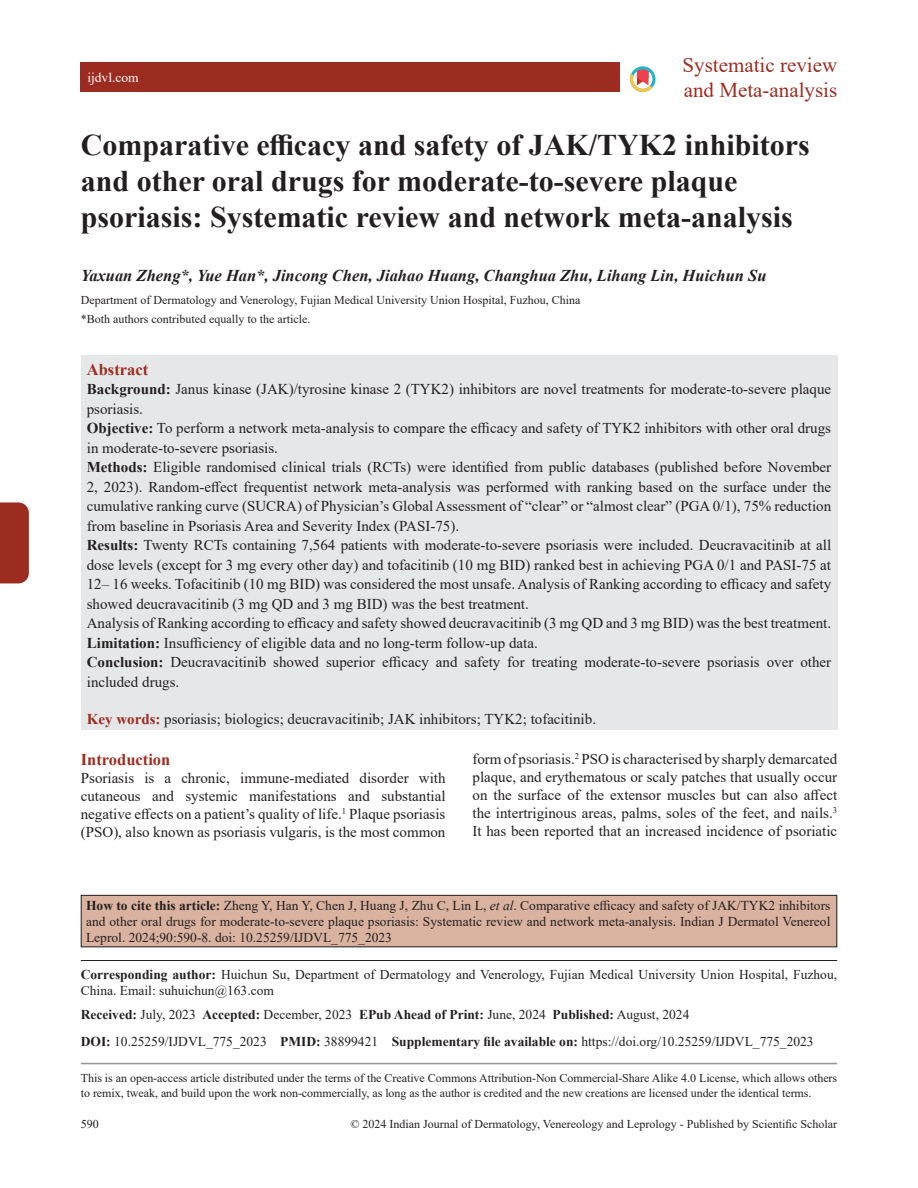
<style>
.page{position:relative;width:918px;height:1188px;background:#fff}
.page>*{position:absolute;margin:0;border:0;box-sizing:border-box;transform-origin:0 0}
.title-text{font:700 30px/36px "Times New Roman";color:#231f20}
.suptit{font:21px/25.2px "Times New Roman";color:#9d2c20}
.aut-grp{font:italic 700 16.5px "Times New Roman";color:#231f20}
.heading1{font:700 16.5px "Times New Roman";color:#9d2c20}
.abs_title{font:700 16.5px "Times New Roman";color:#9d2c20}
.abs_para_mid{font:15px/19.5px "Times New Roman";color:#231f20;text-align:justify}
.para_firstDropCaps{font:15px/18px "Times New Roman";color:#231f20;text-align:justify}
.abs_para_last{font:15px/19.5px "Times New Roman";color:#231f20}
.abs_para_first{font:15px/19.5px "Times New Roman";color:#231f20}
.keywordset{font:15px "Times New Roman";color:#231f20}
.citation_para{font:13.5px/16.2px "Times New Roman";color:#231f20;text-align:justify}
.cores-author{font:13.5px/16.2px "Times New Roman";color:#231f20}
.article_info{font:13.5px "Times New Roman";color:#231f20}
.article_info-2{font:700 13.5px "Times New Roman";color:#231f20}
.t1{font:13.5px "Times New Roman";color:#fff}
.aut-aff_first_last{font:12px/15px "Times New Roman";letter-spacing:-.005em;color:#231f20}
.s1{font-weight:700}
.s2{font-weight:700;color:#9d2c20}
.s3{font-style:italic}
.s4{font-weight:400}
</style>
<div class="page">
<div style="left:0;top:502px;width:29px;height:81px;background:#9d2c20"></div>
<div style="left:81px;top:62px;width:539px;height:30px;background:#9d2c20"></div>
<hr style="left:81px;top:1063px;width:756px;height:1px;background:#939598">
<svg style="left:630px;top:66px;width:25px;height:26px"></svg>
<div style="left:81px;top:895px;width:756px;height:52px;background:#dab2a0"></div>
<div style="left:81px;top:895px;width:756px;height:52px;border:1px solid #231f20"></div>
<hr style="left:81px;top:960px;width:756px;height:1px;background:#231f20">
<div style="left:81px;top:356px;width:756px;height:374px;background:#e6e7e9"></div>
<p class="suptit" style="left:683px;top:51px;width:156px">Systematic review and Meta-analysis</p>
<p class="title-text" style="left:81px;top:126px;width:730px">Comparative efficacy and safety of JAK/TYK2 inhibitors and other oral drugs for moderate-to-severe plaque psoriasis: Systematic review and network meta-analysis</p>
<p class="aut-grp" style="left:81px;top:264px;width:687px">Yaxuan Zheng*, Yue Han*, Jincong Chen, Jiahao Huang, Changhua Zhu, Lihang Lin, Huichun Su</p>
<p class="aut-aff_first_last" style="left:81px;top:292px;width:501px">Department of Dermatology and Venerology, Fujian Medical University Union Hospital, Fuzhou, China</p>
<p class="aut-aff_first_last" style="left:81px;top:311px;width:231px">*Both authors contributed equally to the article.</p>
<p class="t1" style="left:87px;top:68px;width:53px">ijdvl.com</p>
<p class="abs_title" style="left:87px;top:358px;width:63px">Abstract</p>
<p class="abs_para_first" style="left:87px;top:379px;width:746px"><span class="s1">Background:</span> Janus kinase (JAK)/tyrosine kinase 2 (TYK2) inhibitors are novel treatments for moderate-to-severe plaque psoriasis.</p>
<p class="abs_para_mid" style="left:87px;top:418px;width:746px"><span class="s1">Objective:</span> To perform a network meta-analysis to compare the efficacy and safety of TYK2 inhibitors with other oral drugs in moderate-to-severe psoriasis.</p>
<p class="abs_para_mid" style="left:87px;top:457px;width:746px"><span class="s1">Methods:</span> Eligible randomised clinical trials (RCTs) were identified from public databases (published before November 2, 2023). Random-effect frequentist network meta-analysis was performed with ranking based on the surface under the cumulative ranking curve (SUCRA) of Physician’s Global Assessment of “clear” or “almost clear” (PGA 0/1), 75% reduction from baseline in Psoriasis Area and Severity Index (PASI-75).</p>
<p class="abs_para_mid" style="left:87px;top:535px;width:746px"><span class="s1">Results:</span> Twenty RCTs containing 7,564 patients with moderate-to-severe psoriasis were included. Deucravacitinib at all dose levels (except for 3 mg every other day) and tofacitinib (10 mg BID) ranked best in achieving PGA 0/1 and PASI-75 at 12– 16 weeks. Tofacitinib (10 mg BID) was considered the most unsafe. Analysis of Ranking according to efficacy and safety showed deucravacitinib (3 mg QD and 3 mg BID) was the best treatment.</p>
<p class="abs_para_mid" style="left:87px;top:613px;width:746px">Analysis of Ranking according to efficacy and safety showed deucravacitinib (3 mg QD and 3 mg BID) was the best treatment.</p>
<p class="abs_para_mid" style="left:87px;top:633px;width:452px"><span class="s1">Limitation:</span> Insufficiency of eligible data and no long-term follow-up data.</p>
<p class="abs_para_last" style="left:87px;top:652px;width:746px"><span class="s1">Conclusion:</span> Deucravacitinib showed superior efficacy and safety for treating moderate-to-severe psoriasis over other included drugs.</p>
<p class="keywordset" style="left:87px;top:708px;width:511px"><span class="s2">Key words:</span> psoriasis; biologics; deucravacitinib; JAK inhibitors; TYK2; tofacitinib.</p>
<p class="heading1" style="left:81px;top:747px;width:91px">Introduction</p>
<p class="para_firstDropCaps" style="left:81px;top:768px;width:366px">Psoriasis is a chronic, immune-mediated disorder with cutaneous and systemic manifestations and substantial negative effects on a patient’s quality of life.<sup>1</sup> Plaque psoriasis (PSO), also known as psoriasis vulgaris, is the most common</p>
<p class="para_firstDropCaps" style="left:472px;top:750px;width:366px">form of psoriasis.<sup>2</sup> PSO is characterised by sharply demarcated plaque, and erythematous or scaly patches that usually occur on the surface of the extensor muscles but can also affect the intertriginous areas, palms, soles of the feet, and nails.<sup>3<br></sup>It has been reported that an increased incidence of psoriatic</p>
<p class="citation_para" style="left:86px;top:897px;width:746px"><span class="s1">How to cite this article:</span> Zheng Y, Han Y, Chen J, Huang J, Zhu C, Lin L, <span class="s3">et al</span>. Comparative efficacy and safety of JAK/TYK2 inhibitors and other oral drugs for moderate-to-severe plaque psoriasis: Systematic review and network meta-analysis. Indian J Dermatol Venereol Leprol. 2024;90:590-8. doi: 10.25259/IJDVL_775_2023</p>
<p class="cores-author" style="left:81px;top:966px;width:758px"><span class="s1">Corresponding author:</span> Huichun Su, Department of Dermatology and Venerology, Fujian Medical University Union Hospital, Fuzhou,<br>China. Email: suhuichun@163.com</p>
<p class="article_info-2" style="left:81px;top:1005px;width:610px">Received: <span class="s4">July, 2023</span> Accepted: <span class="s4">December, 2023</span> EPub Ahead of Print: <span class="s4">June, 2024</span> Published: <span class="s4">August, 2024</span></p>
<p class="article_info" style="left:81px;top:1031px;width:734px"><span class="s1">DOI:</span> 10.25259/IJDVL_775_2023 <span class="s1">PMID:</span> 38899421 <span class="s1">Supplementary file available on:</span> https://doi.org/10.25259/IJDVL_775_2023</p>
<p class="aut-aff_first_last" style="left:81px;top:1070px;width:758px">This is an open-access article distributed under the terms of the Creative Commons Attribution-Non Commercial-Share Alike 4.0 License, which allows others to remix, tweak, and build upon the work non-commercially, as long as the author is credited and the new creations are licensed under the identical terms.</p>
<p class="aut-aff_first_last" style="left:350px;top:1116px;width:488px">© 2024 Indian Journal of Dermatology, Venereology and Leprology - Published by Scientific Scholar</p>
<p class="aut-aff_first_last" style="left:81px;top:1116px;width:19px">590</p>
</div>
